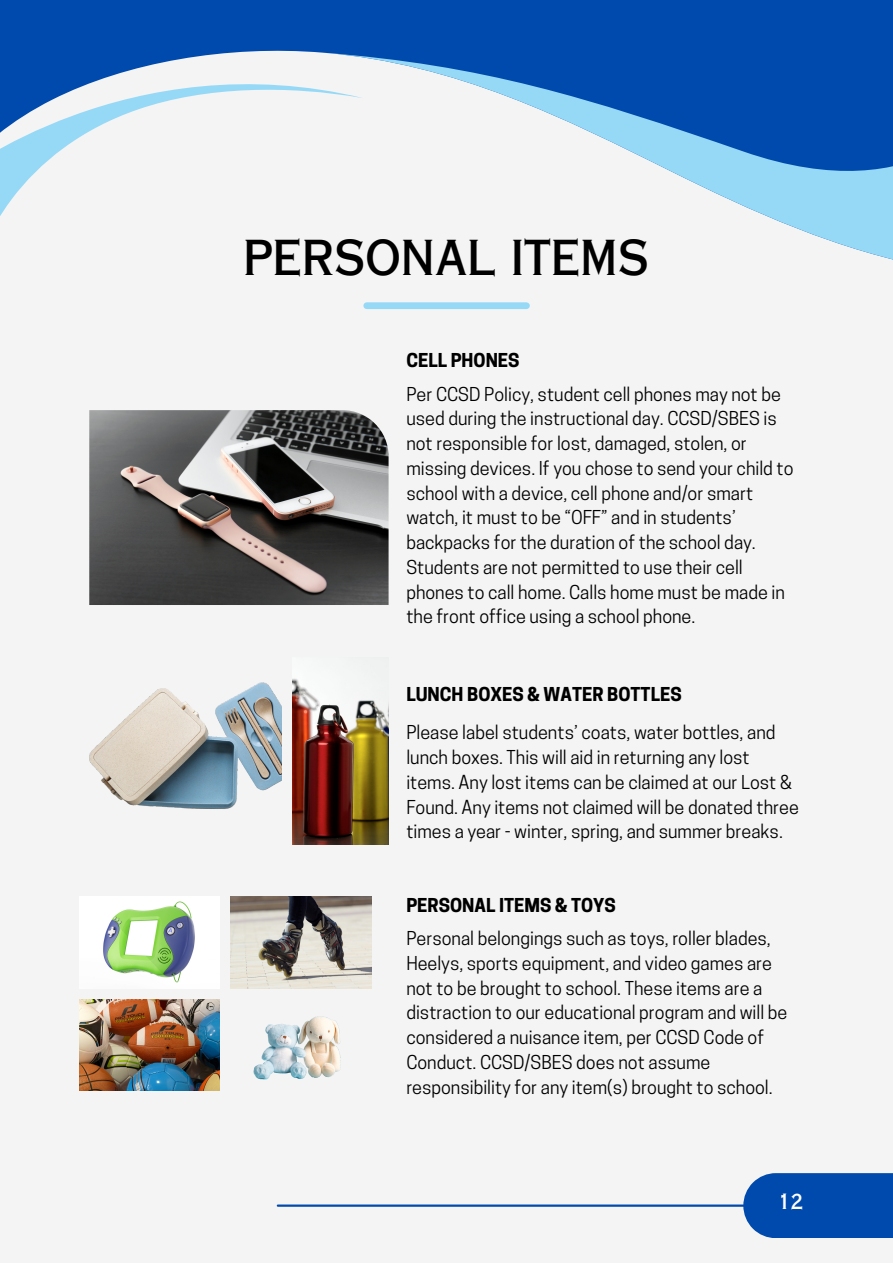
<style>
.page{position:relative;width:893px;height:1264px;background:#fff}
.page>*{position:absolute;margin:0;border:0;box-sizing:border-box;transform-origin:0 0}
.t1{font:48px "Copperplate Gothic LT Pro 30 AB";color:#000}
.t2{font:21px "Copperplate Gothic LT Pro 30 AB";color:#fff}
.t3{font:18px/24.8px "Cooper Hewitt";color:#000}
.t4{font:700 18px "Cooper Hewitt";color:#000}
</style>
<div class="page">
<div style="left:0;top:0;width:892px;height:1262px;background:#f4f4f4"></div>
<img style="left:230px;top:897px;width:141px;height:91px">
<img style="left:253px;top:1016px;width:88px;height:64px">
<img style="left:80px;top:999px;width:139px;height:91px">
<img style="left:80px;top:897px;width:139px;height:87px">
<img style="left:293px;top:679px;width:95px;height:165px">
<img style="left:89px;top:682px;width:192px;height:127px">
<div style="left:0;top:0;width:892px;height:53px;background:#004aad"></div>
<svg style="left:0;top:41px;width:363px;height:175px"></svg>
<svg style="left:323px;top:53px;width:569px;height:207px"></svg>
<div style="left:743px;top:1173px;width:149px;height:64px;background:#004aad"></div>
<div style="left:367px;top:302px;width:159px;height:7px;background:#96d9f7"></div>
<img style="left:89px;top:410px;width:299px;height:195px">
<hr style="left:278px;top:1204px;width:479px;height:2px;background:#004aad">
<p class="t1" style="left:243px;top:239px;width:408px">PERSONAL ITEMS</p>
<p class="t4" style="left:406px;top:353px;width:115px">CELL PHONES</p>
<p class="t3" style="left:406px;top:384px;width:389px">Per CCSD Policy, student cell phones may not be used during the instructional day. CCSD/SBES is not responsible for lost, damaged, stolen, or missing devices. If you chose to send your child to school with a device, cell phone and/or smart watch, it must to be “OFF” and in students’ backpacks for the duration of the school day.<br>Students are not permitted to use their cell phones to call home. Calls home must be made in the front office using a school phone.</p>
<p class="t4" style="left:406px;top:687px;width:277px">LUNCH BOXES &amp; WATER BOTTLES</p>
<p class="t3" style="left:406px;top:722px;width:394px">Please label students’ coats, water bottles, and lunch boxes. This will aid in returning any lost items. Any lost items can be claimed at our Lost &amp; Found. Any items not claimed will be donated three times a year - winter, spring, and summer breaks.</p>
<p class="t4" style="left:406px;top:898px;width:211px">PERSONAL ITEMS &amp; TOYS</p>
<p class="t3" style="left:406px;top:928px;width:382px">Personal belongings such as toys, roller blades, Heelys, sports equipment, and video games are not to be brought to school. These items are a distraction to our educational program and will be considered a nuisance item, per CCSD Code of Conduct. CCSD/SBES does not assume responsibility for any item(s) brought to school.</p>
<p class="t2" style="left:777px;top:1193px;width:27px">12</p>
</div>
